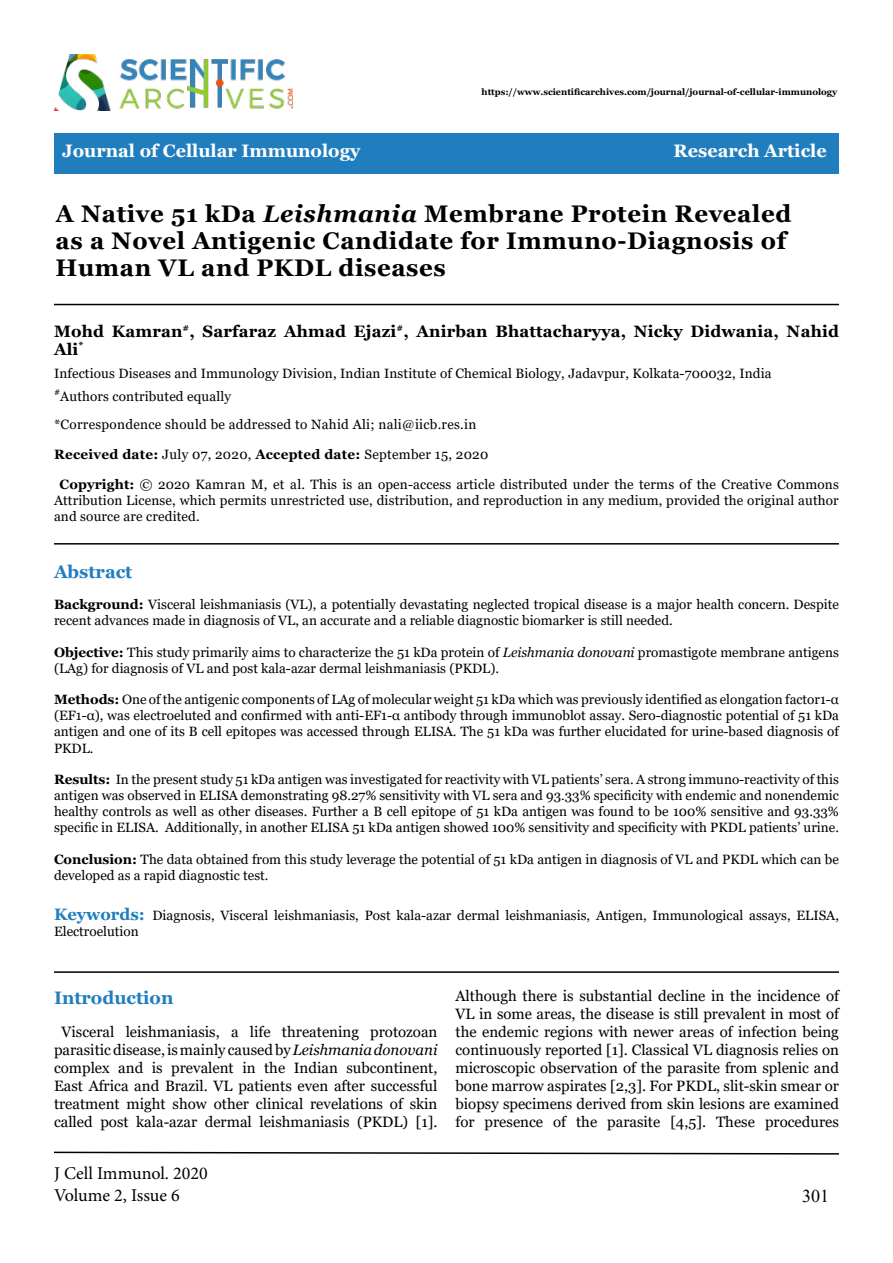
<style>
.page{position:relative;width:893px;height:1263px;background:#fff}
.page>*{position:absolute;margin:0;border:0;box-sizing:border-box;transform-origin:0 0}
.t1{font:700 24px/27px "Georgia";letter-spacing:.025em;color:#000}
.t2{font:700 18px "Georgia";color:#fff}
.t3{font:18px/21.6px "Minion Pro";letter-spacing:-.005em;color:#000}
.t4{font:700 18px "Georgia";color:#207ebe}
.t5{font:18px "Times New Roman";color:#000}
.t6{font:700 16.5px/18px "Georgia";letter-spacing:.01em;color:#000101}
.t7{font:15px/18px "Georgia";color:#000;text-align:center}
.t8{font:13.5px/16.2px "Georgia";color:#000}
.t9{font:13.5px "Georgia";letter-spacing:.02em;color:#000101}
.t10{font:700 9px "Georgia";color:#000}
.s1{font-style:italic}
.s2{font-weight:700;color:#000101}
.s3{color:#000101}
.s4{font-weight:700}
.s5{font-weight:700;font-size:16.5px;color:#207ebe}
</style>
<div class="page">
<div style="left:54px;top:134px;width:785px;height:40px;background:#217ebe"></div>
<img style="left:54px;top:54px;width:238px;height:56px">
<svg style="left:54px;top:1151px;width:785px;height:4px"></svg>
<hr style="left:54px;top:304px;width:785px;height:1px;background:#000101">
<hr style="left:54px;top:543px;width:785px;height:2px;background:#000">
<hr style="left:54px;top:971px;width:785px;height:2px;background:#000">
<p class="t10" style="left:482px;top:87px;width:357px">https://www.scientificarchives.com/journal/journal-of-cellular-immunology</p>
<h2 class="t2" style="left:62px;top:139px;width:300px">Journal of Cellular Immunology</h2>
<h2 class="t2" style="left:673px;top:139px;width:155px">Research Article</h2>
<h1 class="t1" style="left:56px;top:200px;width:737px">A Native 51 kDa <span class="s1">Leishmania</span> Membrane Protein Revealed as a Novel Antigenic Candidate for Immuno-Diagnosis of<br>Human VL and PKDL diseases</h1>
<p class="t6" style="left:54px;top:322px;width:786px">Mohd Kamran<sup>#</sup>, Sarfaraz Ahmad Ejazi<sup>#</sup>, Anirban Bhattacharyya, Nicky Didwania, Nahid<br>Ali<sup>*</sup></p>
<p class="t8" style="left:54px;top:363px;width:719px;line-height:22.2px">Infectious Diseases and Immunology Division, Indian Institute of Chemical Biology, Jadavpur, Kolkata-700032, India <sup>#</sup>Authors contributed equally</p>
<p class="t9" style="left:54px;top:416px;width:424px">*Correspondence should be addressed to Nahid Ali; nali@iicb.res.in</p>
<p class="t8" style="left:60px;top:440px;width:781px;line-height:29.7px;text-indent:-6px"><span class="s2">Received date:</span> July 07, 2020<span class="s3">,</span> <span class="s2">Accepted date:</span> September 15, 2020<br><span class="s4">Copyright:</span> © 2020 <span class="s3">Kamran M, et al</span>. This is an open-access article distributed under the terms of the Creative Commons</p>
<p class="t8" style="left:54px;top:492px;width:786px">Attribution License, which permits unrestricted use, distribution, and reproduction in any medium, provided the original author and source are credited.</p>
<h2 class="t4" style="left:54px;top:560px;width:80px">Abstract</h2>
<p class="t8" style="left:54px;top:597px;width:786px"><span class="s4">Background:</span> Visceral leishmaniasis (VL), a potentially devastating neglected tropical disease is a major health concern. Despite recent advances made in diagnosis of VL, an accurate and a reliable diagnostic biomarker is still needed.</p>
<p class="t8" style="left:54px;top:644px;width:786px"><span class="s4">Objective:</span> This study primarily aims to characterize the 51 kDa protein of <span class="s1">Leishmania donovani</span> promastigote membrane antigens (LAg) for diagnosis of VL and post kala-azar dermal leishmaniasis (PKDL).</p>
<p class="t8" style="left:54px;top:691px;width:786px;text-align:justify"><span class="s4">Methods:</span> One of the antigenic components of LAg of molecular weight 51 kDa which was previously identified as elongation factor1-α (EF1-α), was electroeluted and confirmed with anti-EF1-α antibody through immunoblot assay. Sero-diagnostic potential of 51 kDa antigen and one of its B cell epitopes was accessed through ELISA. The 51 kDa was further elucidated for urine-based diagnosis of PKDL.</p>
<p class="t8" style="left:54px;top:771px;width:786px;text-align:justify"><span class="s4">Results:</span> In the present study 51 kDa antigen was investigated for reactivity with VL patients’ sera. A strong immuno-reactivity of this antigen was observed in ELISA demonstrating 98.27% sensitivity with VL sera and 93.33% specificity with endemic and nonendemic healthy controls as well as other diseases. Further a B cell epitope of 51 kDa antigen was found to be 100% sensitive and 93.33% specific in ELISA. Additionally, in another ELISA 51 kDa antigen showed 100% sensitivity and specificity with PKDL patients’ urine.</p>
<p class="t8" style="left:54px;top:851px;width:786px"><span class="s4">Conclusion:</span> The data obtained from this study leverage the potential of 51 kDa antigen in diagnosis of VL and PKDL which can be developed as a rapid diagnostic test.</p>
<p class="t8" style="left:54px;top:907px;width:786px"><span class="s5">Keywords:</span> Diagnosis, Visceral leishmaniasis, Post kala-azar dermal leishmaniasis, Antigen, Immunological assays, ELISA,<br>Electroelution</p>
<h2 class="t4" style="left:54px;top:986px;width:121px">Introduction</h2>
<p class="t7" style="left:54px;top:1023px;width:385px">Visceral leishmaniasis, a life threatening protozoan parasitic disease, is mainly caused by <span class="s1">Leishmania donovani </span>complex and is prevalent in the Indian subcontinent, East Africa and Brazil. VL patients even after successful treatment might show other clinical revelations of skin called post kala-azar dermal leishmaniasis (PKDL) [1].</p>
<h2 class="t3" style="left:54px;top:1163px;width:155px">J Cell Immunol. 2020<br>Volume 2, Issue 6</h2>
<p class="t7" style="left:455px;top:987px;width:385px;text-align:justify">Although there is substantial decline in the incidence of VL in some areas, the disease is still prevalent in most of the endemic regions with newer areas of infection being continuously reported [1]. Classical VL diagnosis relies on microscopic observation of the parasite from splenic and bone marrow aspirates [2,3]. For PKDL, slit-skin smear or biopsy specimens derived from skin lesions are examined for presence of the parasite [4,5]. These procedures</p>
<h2 class="t5" style="left:802px;top:1183px;width:28px">301</h2>
</div>
